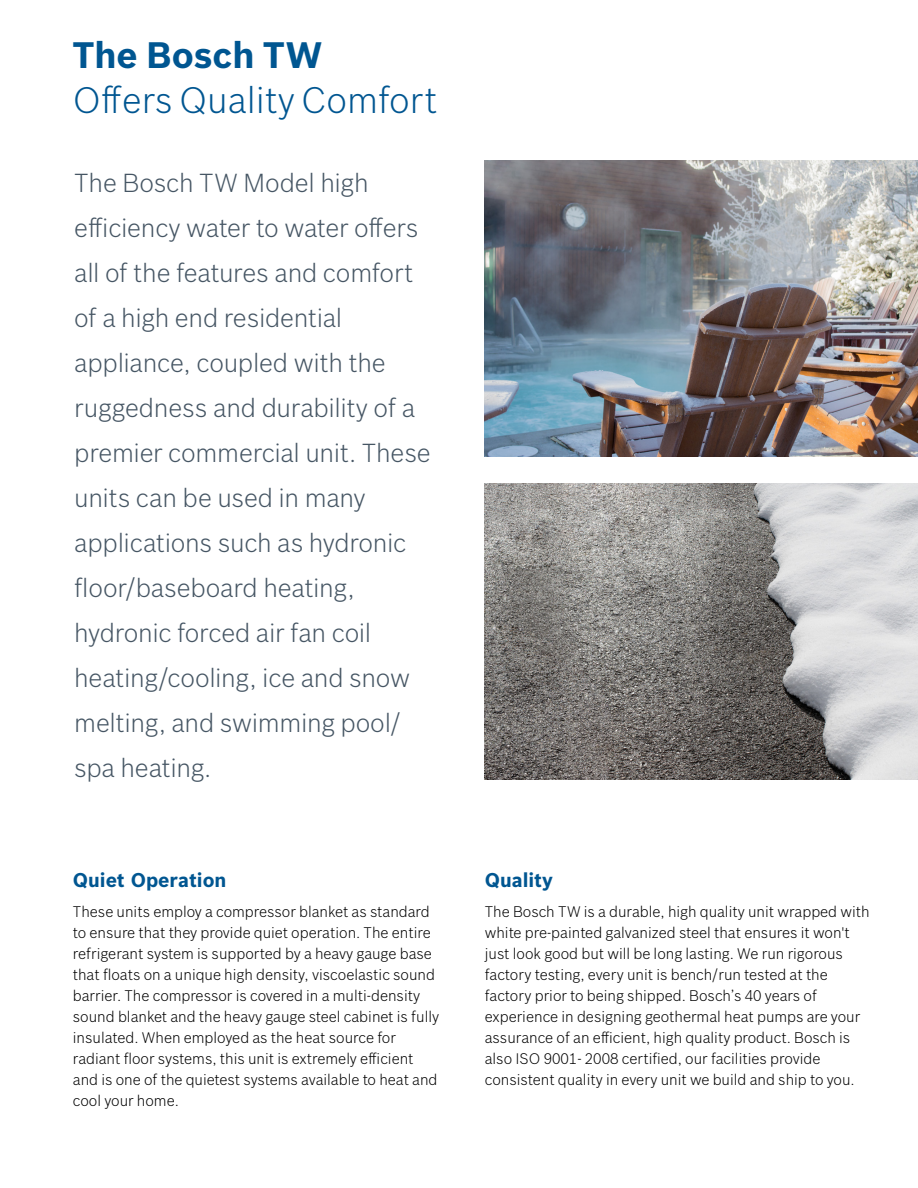
<style>
.page{position:relative;width:918px;height:1188px;background:#fff}
.page>*{position:absolute;margin:0;border:0;box-sizing:border-box;transform-origin:0 0}
.Header_Right_No_TOC{font:300 36px/45px "Bosch Sans";color:#005691}
.Intro_11_6_Bosch_Blu{font:300 25.5px/45px "Bosch Sans";letter-spacing:-.01em;color:#465664}
.Intro_11_6_Bosch_Blu-2{font:700 19.5px "Bosch Sans";color:#005691}
.Intro_11_6_Bosch_Blu-3{font:300 15px/21px "Bosch Sans";color:#000}
.s1{font-weight:700}
</style>
<div class="page">
<img style="left:484px;top:161px;width:434px;height:296px">
<img style="left:484px;top:483px;width:434px;height:297px">
<p class="Header_Right_No_TOC" style="left:73px;top:31px;width:366px"><span class="s1">The Bosch TW<br></span>Offers Quality Comfort</p>
<p class="Intro_11_6_Bosch_Blu" style="left:74px;top:159px;width:358px">The Bosch TW Model high efficiency water to water offers all of the features and comfort of a high end residential appliance, coupled with the ruggedness and durability of a premier commercial unit. These units can be used in many applications such as hydronic floor/baseboard heating, hydronic forced air fan coil heating/cooling, ice and snow melting, and swimming pool/ spa heating.</p>
<p class="Intro_11_6_Bosch_Blu-2" style="left:73px;top:865px;width:155px">Quiet Operation</p>
<p class="Intro_11_6_Bosch_Blu-3" style="left:73px;top:900px;width:368px">These units employ a compressor blanket as standard to ensure that they provide quiet operation. The entire refrigerant system is supported by a heavy gauge base that floats on a unique high density, viscoelastic sound barrier. The compressor is covered in a multi-density sound blanket and the heavy gauge steel cabinet is fully insulated. When employed as the heat source for radiant floor systems, this unit is extremely efficient and is one of the quietest systems available to heat and cool your home.</p>
<p class="Intro_11_6_Bosch_Blu-2" style="left:485px;top:865px;width:70px">Quality</p>
<p class="Intro_11_6_Bosch_Blu-3" style="left:485px;top:900px;width:386px">The Bosch TW is a durable, high quality unit wrapped with white pre-painted galvanized steel that ensures it won't just look good but will be long lasting. We run rigorous factory testing, every unit is bench/run tested at the factory prior to being shipped. Bosch’s 40 years of experience in designing geothermal heat pumps are your assurance of an efficient, high quality product. Bosch is also ISO 9001- 2008 certified, our facilities provide consistent quality in every unit we build and ship to you.</p>
</div>
